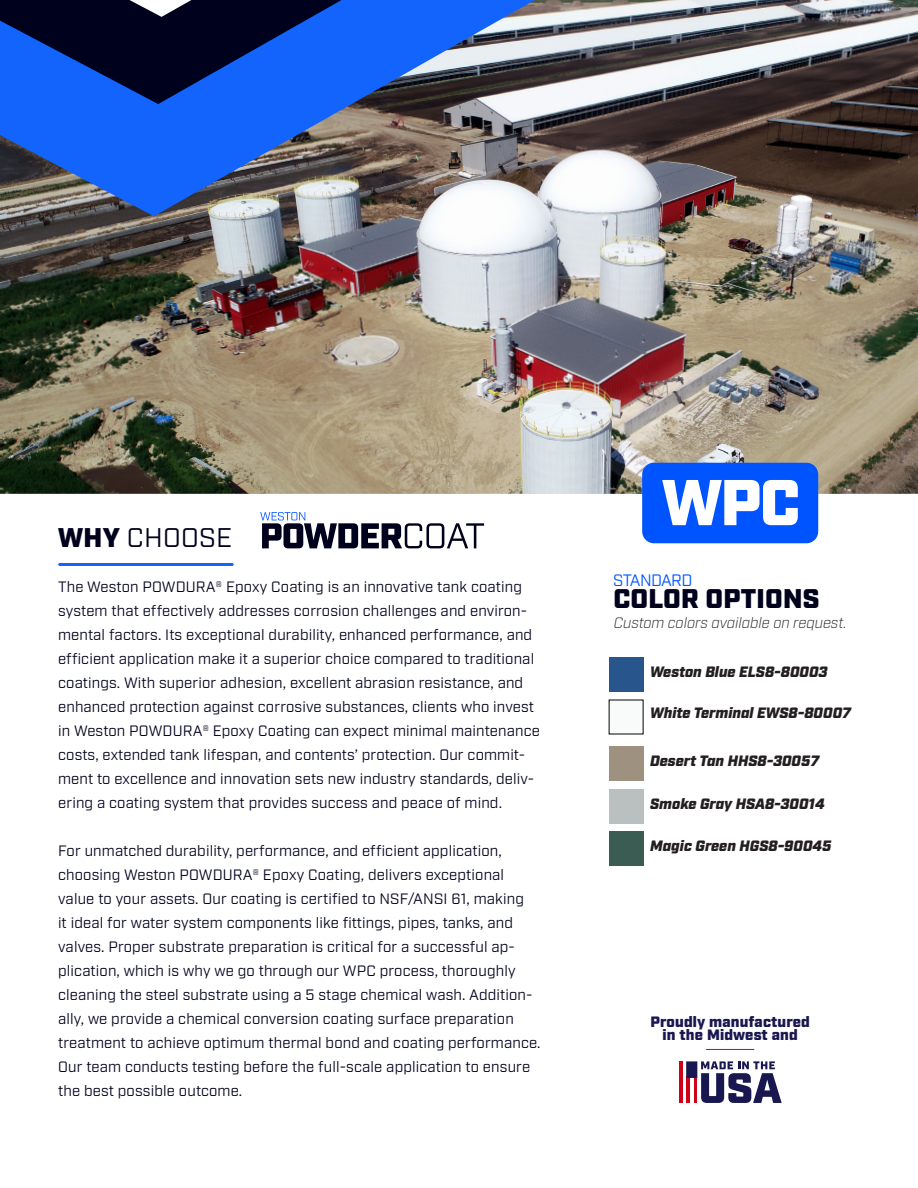
<style>
.page{position:relative;width:918px;height:1188px;background:#fff}
.page>*{position:absolute;margin:0;border:0;box-sizing:border-box;transform-origin:0 0}
.t1{font:900 27px "Industry";letter-spacing:.01em;color:#00011c}
.t2{font:27px "Industry";letter-spacing:.01em;color:#00011c}
.t3{font:16.5px "Industry";letter-spacing:-.04em;color:#0054ff}
.Paragraph_Style_1{font:15px/24px "Industry";letter-spacing:.01em;color:#00011c}
.Body{font:italic 900 15px "Industry";color:#231f20}
.Body-2{font:900 15px/13.2px "Industry";letter-spacing:.01em;color:#191750;text-align:center}
.Body-3{font:italic 300 15px "Industry";color:#231f20}
.s1{font-weight:900}
</style>
<div class="page">
<img style="left:0;top:0;width:918px;height:494px">
<div style="left:609px;top:657px;width:34px;height:34px;background:#28558b"></div>
<div style="left:609px;top:700px;width:34px;height:34px;background:#f9fafa"></div>
<div style="left:609px;top:747px;width:34px;height:34px;background:#9f917f"></div>
<div style="left:609px;top:789px;width:34px;height:34px;background:#bac0bf"></div>
<div style="left:609px;top:832px;width:34px;height:34px;background:#3a5c53"></div>
<svg style="left:642px;top:463px;width:176px;height:80px"></svg>
<svg style="left:260px;top:512px;width:224px;height:36px"></svg>
<hr style="left:60px;top:563px;width:172px;height:3px;background:#1363fd">
<img style="left:0;top:0;width:535px;height:216px">
<svg style="left:0;top:0;width:342px;height:104px"></svg>
<hr style="left:706px;top:1049px;width:48px;height:1px;background:#d00016">
<hr style="left:694px;top:1076px;width:3px;height:27px;background:#d00016">
<hr style="left:686px;top:1076px;width:4px;height:27px;background:#d00016">
<svg style="left:682px;top:1061px;width:1px;height:42px"></svg>
<hr style="left:679px;top:1061px;width:3px;height:42px;background:#d00016">
<div style="left:686px;top:1061px;width:11px;height:17px;background:#191750"></div>
<svg style="left:701px;top:1061px;width:81px;height:42px"></svg>
<p class="t2" style="left:58px;top:521px;width:175px"><span class="s1">WHY</span> CHOOSE</p>
<p class="Paragraph_Style_1" style="left:58px;top:575px;width:483px">The Weston POWDURA® Epoxy Coating is an innovative tank coating system that effectively addresses corrosion challenges and environ&shy;mental factors. Its exceptional durability, enhanced performance, and efficient application make it a superior choice compared to traditional coatings. With superior adhesion, excellent abrasion resistance, and enhanced protection against corrosive substances, clients who invest in Weston POWDURA® Epoxy Coating can expect minimal maintenance costs, extended tank lifespan, and contents’ protection. Our commit&shy;ment to excellence and innovation sets new industry standards, deliv&shy;ering a coating system that provides success and peace of mind.</p>
<p class="Paragraph_Style_1" style="left:58px;top:839px;width:484px">For unmatched durability, performance, and efficient application, choosing Weston POWDURA® Epoxy Coating, delivers exceptional value to your assets. Our coating is certified to NSF/ANSI 61, making<br>it ideal for water system components like fittings, pipes, tanks, and valves. Proper substrate preparation is critical for a successful ap&shy;plication, which is why we go through our WPC process, thoroughly cleaning the steel substrate using a 5 stage chemical wash. Addition&shy;ally, we provide a chemical conversion coating surface preparation treatment to achieve optimum thermal bond and coating performance.<br>Our team conducts testing before the full-scale application to ensure the best possible outcome.</p>
<p class="t3" style="left:613px;top:570px;width:81px">STANDARD</p>
<p class="t1" style="left:613px;top:582px;width:208px">COLOR OPTIONS</p>
<p class="Body-3" style="left:614px;top:613px;width:234px">Custom colors available on request.</p>
<p class="Body" style="left:650px;top:663px;width:179px">Weston Blue ELS8-80003</p>
<p class="Body" style="left:650px;top:704px;width:202px">White Terminal EWS8-80007</p>
<p class="Body" style="left:650px;top:751px;width:171px">Desert Tan HHS8-30057</p>
<p class="Body" style="left:650px;top:795px;width:176px">Smoke Gray HSA8-30014</p>
<p class="Body" style="left:650px;top:837px;width:183px">Magic Green HGS8-90045</p>
<p class="Body-2" style="left:651px;top:1016px;width:161px">Proudly manufactured in the Midwest and</p>
</div>
